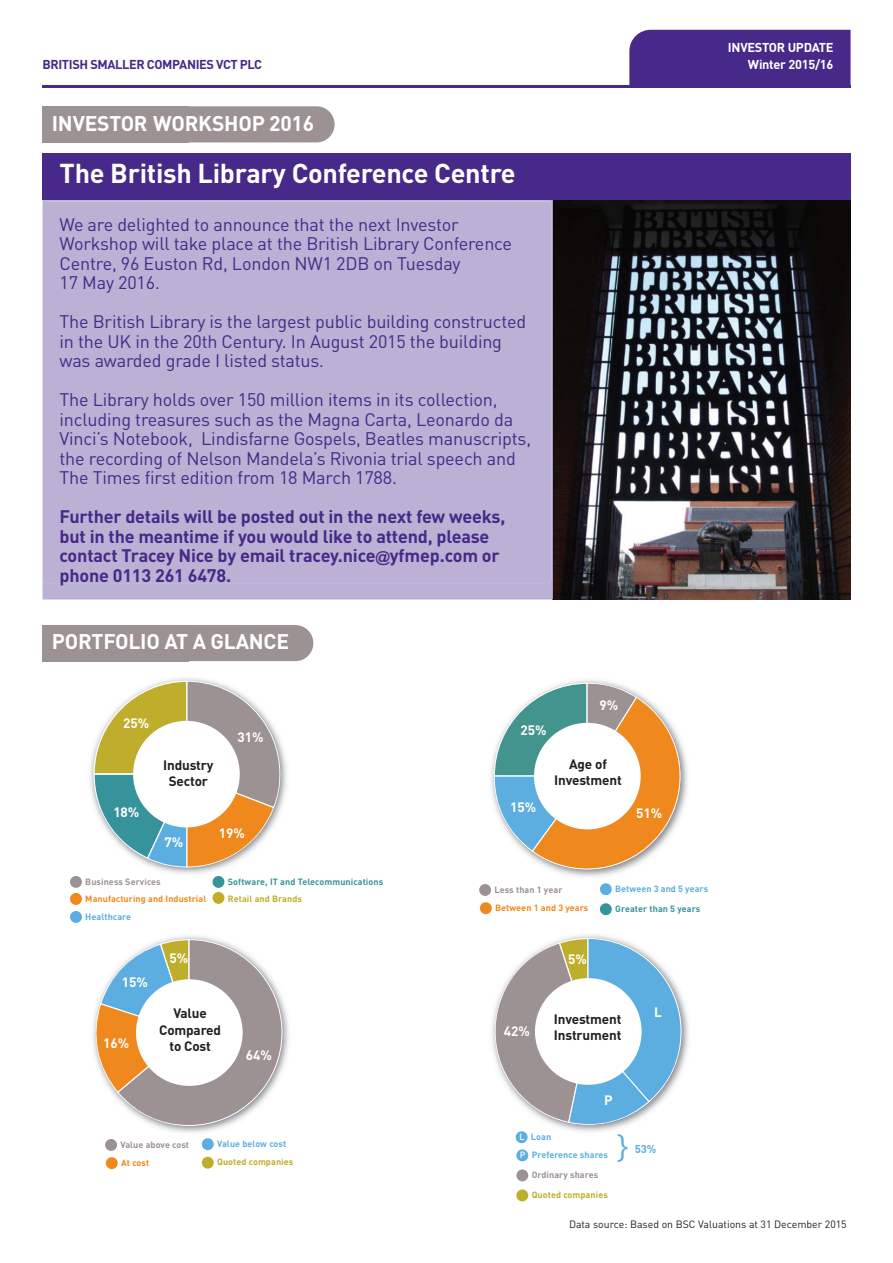
<style>
.page{position:relative;width:893px;height:1263px;background:#fff}
.page>*{position:absolute;margin:0;border:0;box-sizing:border-box;transform-origin:0 0}
.t1{font:30px "Helvetica";color:#5daee0}
.t2{font:700 27px "DIN";letter-spacing:-.01em;color:#fff}
.t3{font:700 21px "DIN";letter-spacing:-.01em;color:#fff}
.t4{font:18px/19.5px "DIN";letter-spacing:-.01em;color:#462988}
.t5{font:700 18px/19.5px "DIN";letter-spacing:-.01em;color:#462988}
.t6{font:700 13.5px/16.2px "DIN";letter-spacing:-.01em;color:#231f20;text-align:center}
.t7{font:700 13.5px "DIN";color:#fff}
.t8{font:700 12.75px "DIN";letter-spacing:-.03em;color:#462988}
.t9{font:700 12.75px "DIN";letter-spacing:-.02em;color:#fff}
.t10{font:700 11.25px "DIN";color:#5daee0}
.t11{font:10.5px "DIN";color:#231f20}
.t12{font:700 9px "DIN";letter-spacing:.01em;color:#5daee0}
.t13{font:700 9px "DIN";letter-spacing:.01em;color:#9c9193}
.t14{font:700 9px "DIN";letter-spacing:.01em;color:#ef881d}
.t15{font:700 9px "DIN";letter-spacing:.01em;color:#37939b}
.t16{font:700 9px "DIN";letter-spacing:.01em;color:#beae2b}
.t17{font:500 9px/18.8px "DIN";color:#fff}
.s1{font-family:"Arial";font-size:15px}
</style>
<div class="page">
<div style="left:629px;top:30px;width:221px;height:55px;background:#462988"></div>
<hr style="left:43px;top:85px;width:807px;height:2px;background:#462988">
<img style="left:90px;top:678px;width:197px;height:203px">
<svg style="left:93px;top:681px;width:187px;height:186px"></svg>
<div style="left:133px;top:721px;width:107px;height:106px;background:#fff;border-radius:50%"></div>
<div style="left:43px;top:625px;width:270px;height:36px;background:#9c9193;border-radius:18px"></div>
<div style="left:43px;top:625px;width:146px;height:36px;background:#9c9193"></div>
<img style="left:491px;top:680px;width:197px;height:197px">
<svg style="left:494px;top:683px;width:186px;height:186px"></svg>
<div style="left:534px;top:723px;width:107px;height:106px;background:#fff;border-radius:50%"></div>
<img style="left:492px;top:935px;width:197px;height:203px">
<svg style="left:495px;top:938px;width:186px;height:187px"></svg>
<div style="left:535px;top:978px;width:107px;height:107px;background:#fff;border-radius:50%"></div>
<div style="left:70px;top:876px;width:12px;height:12px;background:#9c9193;border-radius:50%"></div>
<div style="left:70px;top:893px;width:12px;height:12px;background:#ef881d;border-radius:50%"></div>
<div style="left:213px;top:892px;width:11px;height:12px;background:#beae2b;border-radius:50%"></div>
<div style="left:213px;top:876px;width:11px;height:12px;background:#37939b;border-radius:50%"></div>
<div style="left:70px;top:911px;width:12px;height:12px;background:#5daee0;border-radius:50%"></div>
<div style="left:480px;top:902px;width:12px;height:12px;background:#ef881d;border-radius:50%"></div>
<div style="left:600px;top:883px;width:12px;height:12px;background:#5daee0;border-radius:50%"></div>
<div style="left:600px;top:903px;width:12px;height:12px;background:#37939b;border-radius:50%"></div>
<div style="left:479px;top:884px;width:12px;height:12px;background:#9c9193;border-radius:50%"></div>
<div style="left:43px;top:106px;width:292px;height:36px;background:#9c9193;border-radius:18px"></div>
<div style="left:43px;top:106px;width:146px;height:36px;background:#9c9193"></div>
<img style="left:93px;top:936px;width:196px;height:203px">
<svg style="left:96px;top:939px;width:186px;height:187px"></svg>
<div style="left:136px;top:979px;width:107px;height:107px;background:#fff;border-radius:50%"></div>
<div style="left:106px;top:1157px;width:12px;height:12px;background:#ef881d;border-radius:50%"></div>
<div style="left:202px;top:1138px;width:12px;height:12px;background:#5daee0;border-radius:50%"></div>
<div style="left:202px;top:1157px;width:12px;height:12px;background:#beae2b;border-radius:50%"></div>
<div style="left:105px;top:1139px;width:12px;height:12px;background:#9c9193;border-radius:50%"></div>
<div style="left:516px;top:1149px;width:12px;height:12px;background:#5daee0;border-radius:50%"></div>
<div style="left:516px;top:1169px;width:12px;height:12px;background:#9c9193;border-radius:50%"></div>
<div style="left:516px;top:1189px;width:12px;height:12px;background:#beae2b;border-radius:50%"></div>
<div style="left:516px;top:1131px;width:11px;height:12px;background:#5daee0;border-radius:50%"></div>
<img style="left:553px;top:200px;width:297px;height:400px">
<svg style="left:43px;top:200px;width:510px;height:400px;background:#bcb4d5"></svg>
<div style="left:43px;top:201px;width:508px;height:382px;background:#bab1d4"></div>
<div style="left:43px;top:153px;width:807px;height:47px;background:#462988"></div>
<p class="t9" style="left:728px;top:43px;width:107px">INVESTOR UPDATE</p>
<p class="t8" style="left:43px;top:60px;width:221px">BRITISH SMALLER COMPANIES VCT PLC</p>
<p class="t9" style="left:748px;top:60px;width:87px">Winter 2015/16</p>
<p class="t3" style="left:52px;top:116px;width:264px">INVESTOR WORKSHOP 2016</p>
<h2 class="t2" style="left:60px;top:164px;width:458px">The British Library Conference Centre</h2>
<p class="t4" style="left:60px;top:216px;width:454px">We are delighted to announce that the next Investor Workshop will take place at the British Library Conference Centre, 96 Euston Rd, London NW1 2DB on Tuesday<br>17 May 2016.</p>
<p class="t4" style="left:60px;top:314px;width:468px">The British Library is the largest public building constructed in the UK in the 20th Century. In August 2015 the building was awarded grade I listed status.</p>
<p class="t4" style="left:60px;top:392px;width:473px">The Library holds over 150 million items in its collection, including treasures such as the Magna Carta, Leonardo da Vinci’s Notebook, Lindisfarne Gospels, Beatles manuscripts, the recording of Nelson Mandela’s Rivonia trial speech and The Times first edition from 18 March 1788.</p>
<p class="t5" style="left:60px;top:509px;width:447px">Further details will be posted out in the next few weeks, but in the meantime if you would like to attend, please contact Tracey Nice by email tracey.nice<span class="s1">@</span>yfmep.com or phone 0113 261 6478.</p>
<p class="t3" style="left:52px;top:634px;width:239px">PORTFOLIO AT A GLANCE</p>
<p class="t7" style="left:123px;top:718px;width:28px">25%</p>
<p class="t7" style="left:238px;top:732px;width:28px">31%</p>
<p class="t7" style="left:520px;top:725px;width:28px">25%</p>
<p class="t7" style="left:600px;top:700px;width:20px">9%</p>
<p class="t7" style="left:113px;top:807px;width:28px">18%</p>
<p class="t6" style="left:163px;top:758px;width:52px">Industry<br>Sector</p>
<p class="t6" style="left:554px;top:757px;width:69px">Age of<br>Investment</p>
<p class="t7" style="left:164px;top:837px;width:20px">7%</p>
<p class="t7" style="left:219px;top:828px;width:28px">19%</p>
<p class="t7" style="left:510px;top:802px;width:28px">15%</p>
<p class="t7" style="left:636px;top:808px;width:28px">51%</p>
<p class="t13" style="left:85px;top:878px;width:77px">Business Services</p>
<p class="t14" style="left:85px;top:895px;width:122px">Manufacturing and Industrial</p>
<p class="t16" style="left:228px;top:896px;width:76px">Retail and Brands</p>
<p class="t15" style="left:228px;top:878px;width:157px">Software, IT and Telecommunications</p>
<p class="t12" style="left:85px;top:913px;width:47px">Healthcare</p>
<p class="t7" style="left:122px;top:977px;width:28px">15%</p>
<p class="t7" style="left:103px;top:1039px;width:28px">16%</p>
<p class="t7" style="left:170px;top:953px;width:20px">5%</p>
<p class="t6" style="left:159px;top:1007px;width:63px">Value<br>Compared to Cost</p>
<p class="t7" style="left:246px;top:1051px;width:28px">64%</p>
<p class="t13" style="left:120px;top:1141px;width:70px">Value above cost</p>
<p class="t14" style="left:121px;top:1159px;width:30px">At cost</p>
<p class="t12" style="left:217px;top:1140px;width:71px">Value below cost</p>
<p class="t16" style="left:217px;top:1159px;width:78px">Quoted companies</p>
<p class="t13" style="left:494px;top:886px;width:69px">Less than 1 year</p>
<p class="t14" style="left:495px;top:904px;width:95px">Between 1 and 3 years</p>
<p class="t7" style="left:568px;top:954px;width:20px">5%</p>
<p class="t12" style="left:615px;top:885px;width:95px">Between 3 and 5 years</p>
<p class="t15" style="left:615px;top:905px;width:87px">Greater than 5 years</p>
<p class="t7" style="left:504px;top:1026px;width:28px">42%</p>
<p class="t6" style="left:554px;top:1013px;width:69px;text-align:left">Investment<br>Instrument</p>
<p class="t7" style="left:604px;top:1096px;width:10px">P</p>
<p class="t7" style="left:654px;top:1008px;width:9px">L</p>
<p class="t17" style="left:519px;top:1128px;width:8px">L<br>P</p>
<p class="t12" style="left:531px;top:1133px;width:22px">Loan</p>
<p class="t12" style="left:532px;top:1152px;width:78px">Preference shares</p>
<p class="t13" style="left:532px;top:1172px;width:68px">Ordinary shares</p>
<p class="t16" style="left:532px;top:1192px;width:78px">Quoted companies</p>
<h1 class="t1" style="left:617px;top:1134px;width:12px">}</h1>
<p class="t10" style="left:635px;top:1145px;width:23px">53%</p>
<p class="t11" style="left:569px;top:1221px;width:279px">Data source: Based on BSC Valuations at 31 December 2015</p>
</div>
